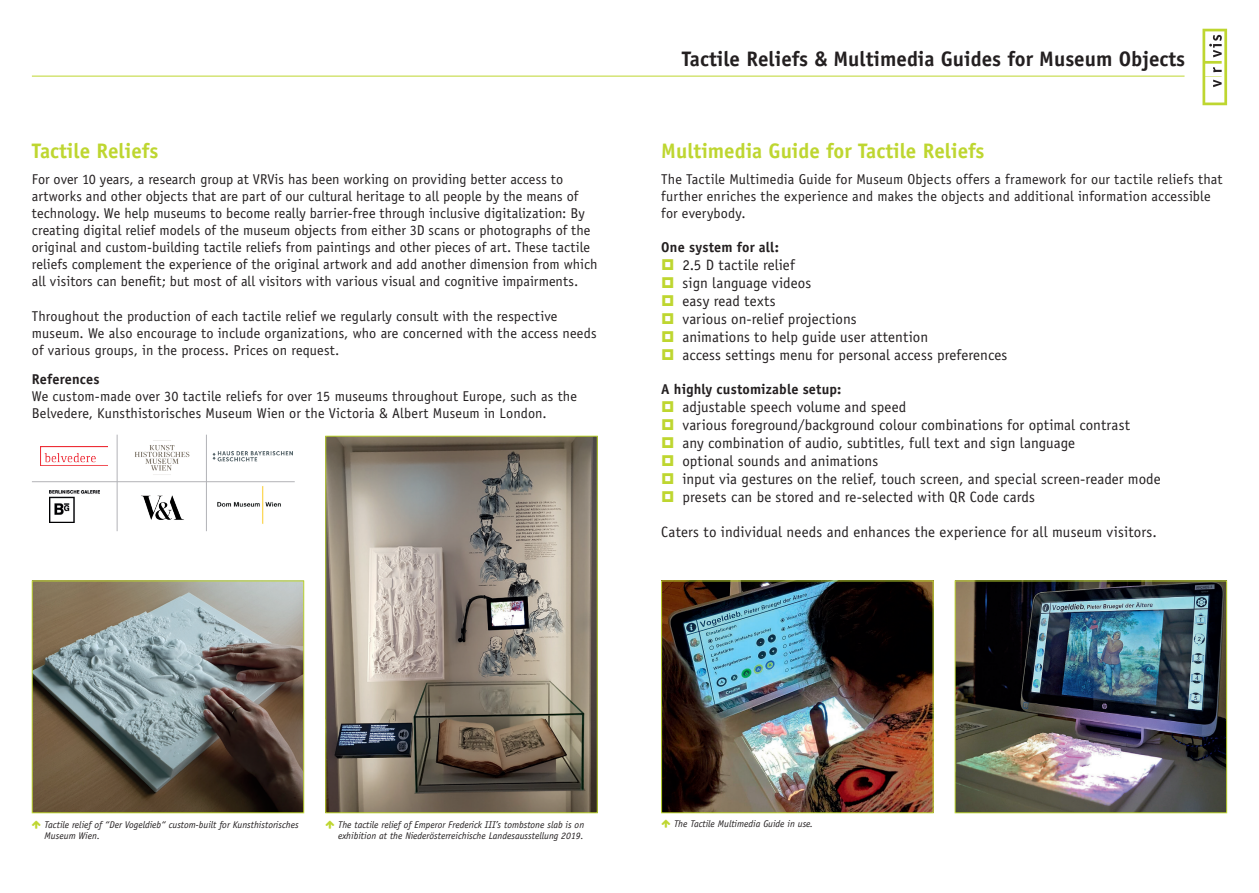
<style>
.page{position:relative;width:1259px;height:893px;background:#fff}
.page>*{position:absolute;margin:0;border:0;box-sizing:border-box;transform-origin:0 0}
.t1{font:700 21px "Officina Sans Std";color:#231f20}
.t2{font:700 21px "Officina Sans Std";color:#bed630}
.t3{font:15px/18px "Officina Sans Std";letter-spacing:.005em;color:#231f20}
.t4{font:14.25px/17.1px "Officina Sans Std";letter-spacing:.005em;color:#231f20}
.t5{font:700 14.25px "Officina Sans Std";letter-spacing:.01em;color:#231f20}
.t6{font:italic 9.75px/11.7px "Officina Sans Std";color:#231f20}
</style>
<div class="page">
<svg style="left:1202px;top:29px;width:25px;height:76px"></svg>
<hr style="left:32px;top:76px;width:1152px;height:1px;background:#bed630">
<img style="left:327px;top:438px;width:268px;height:373px">
<div style="left:325px;top:436px;width:272px;height:377px;border:1px solid #bed630"></div>
<img style="left:34px;top:583px;width:268px;height:228px">
<div style="left:32px;top:581px;width:272px;height:232px;border:1px solid #bed630"></div>
<img style="left:663px;top:583px;width:268px;height:228px">
<div style="left:661px;top:581px;width:272px;height:232px;border:1px solid #bed630"></div>
<img style="left:957px;top:583px;width:268px;height:228px">
<div style="left:955px;top:581px;width:272px;height:232px;border:1px solid #bed630"></div>
<img style="left:41px;top:447px;width:67px;height:18px">
<img style="left:141px;top:495px;width:43px;height:25px">
<img style="left:213px;top:451px;width:79px;height:11px">
<img style="left:135px;top:440px;width:55px;height:35px">
<img style="left:217px;top:486px;width:64px;height:38px">
<img style="left:49px;top:490px;width:51px;height:32px">
<hr style="left:32px;top:481px;width:263px;height:1px;background:#b2b3b7">
<hr style="left:117px;top:435px;width:1px;height:96px;background:#b2b3b7">
<hr style="left:206px;top:435px;width:1px;height:96px;background:#b2b3b7">
<h1 class="t2" style="left:32px;top:138px;width:128px">Tactile Reliefs</h1>
<p class="t4" style="left:32px;top:170px;width:567px">For over 10 years, a research group at VRVis has been working on providing better access to artworks and other objects that are part of our cultural heritage to all people by the means of technology. We help museums to become really barrier-free through inclusive digitalization: By creating digital relief models of the museum objects from either 3D scans or photographs of the original and custom-building tactile reliefs from paintings and other pieces of art. These tactile reliefs complement the experience of the original artwork and add another dimension from which all visitors can benefit; but most of all visitors with various visual and cognitive impairments.</p>
<p class="t4" style="left:32px;top:307px;width:566px">Throughout the production of each tactile relief we regularly consult with the respective museum. We also encourage to include organizations, who are concerned with the access needs of various groups, in the process. Prices on request.</p>
<p class="t5" style="left:32px;top:370px;width:69px">References</p>
<p class="t4" style="left:32px;top:388px;width:547px">We custom-made over 30 tactile reliefs for over 15 museums throughout Europe, such as the<br>Belvedere, Kunsthistorisches Museum Wien or the Victoria &amp; Albert Museum in London.</p>
<h1 class="t1" style="left:682px;top:46px;width:505px">Tactile Reliefs &amp; Multimedia Guides for Museum Objects</h1>
<h1 class="t2" style="left:661px;top:138px;width:325px">Multimedia Guide for Tactile Reliefs</h1>
<p class="t4" style="left:661px;top:170px;width:563px">The Tactile Multimedia Guide for Museum Objects offers a framework for our tactile reliefs that further enriches the experience and makes the objects and additional information accessible for everybody.</p>
<p class="t5" style="left:661px;top:238px;width:119px">One system for all:</p>
<p class="t3" style="left:682px;top:256px;width:326px">2.5 D tactile relief<br>sign language videos<br>easy read texts<br>various on-relief projections<br>animations to help guide user attention<br>access settings menu for personal access preferences</p>
<p class="t5" style="left:661px;top:381px;width:182px">A highly customizable setup:</p>
<p class="t3" style="left:682px;top:398px;width:480px">adjustable speech volume and speed<br>various foreground/background colour combinations for optimal contrast<br>any combination of audio, subtitles, full text and sign language<br>optional sounds and animations<br>input via gestures on the relief, touch screen, and special screen-reader mode presets can be stored and re-selected with QR Code cards</p>
<p class="t3" style="left:661px;top:523px;width:497px">Caters to individual needs and enhances the experience for all museum visitors.</p>
<p class="t6" style="left:45px;top:819px;width:255px">Tactile relief of “Der Vogeldieb“ custom-built for Kunsthistorisches<br>Museum Wien.</p>
<p class="t6" style="left:674px;top:818px;width:140px">The Tactile Multimedia Guide in use.</p>
<p class="t6" style="left:338px;top:819px;width:247px">The tactile relief of Emperor Frederick III’s tombstone slab is on exhibition at the Niederösterreichische Landesausstellung 2019.</p>
</div>
